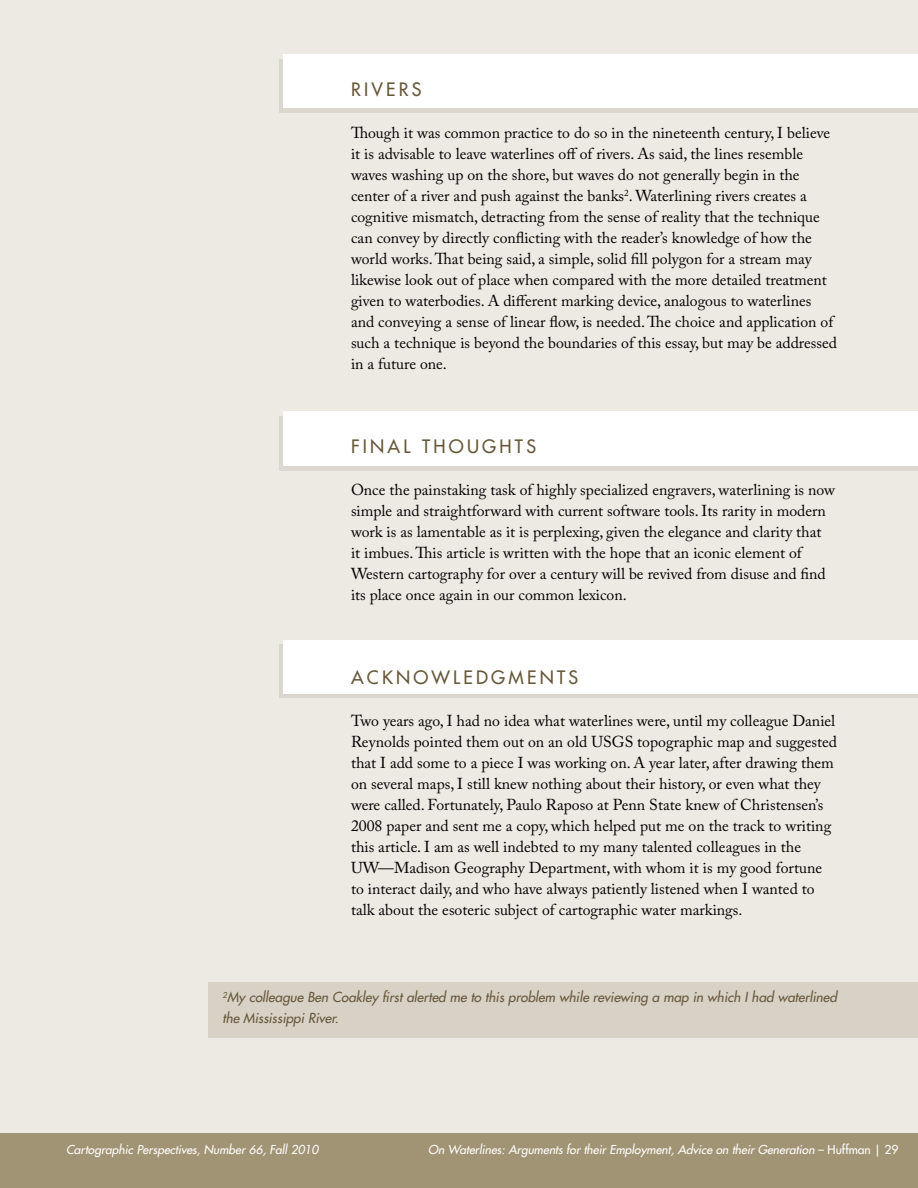
<style>
.page{position:relative;width:918px;height:1188px;background:#fff}
.page>*{position:absolute;margin:0;border:0;box-sizing:border-box;transform-origin:0 0}
.t1{font:500 18px "Futura Std";letter-spacing:.18em;color:#68583a}
.t2{font:15.75px/21px "Adobe Caslon Pro";color:#000}
.t3{font:italic 500 13.5px/21px "Futura Std";color:#68583a}
.t4{font:italic 500 12px "Futura Std";color:#fff}
.s1{font-style:normal}
</style>
<div class="page">
<div style="left:0;top:0;width:918px;height:1136px;background:#edeae3"></div>
<div style="left:0;top:1133px;width:918px;height:55px;background:#a19474"></div>
<div style="left:279px;top:416px;width:639px;height:54px;background:#dcd7ce"></div>
<div style="left:284px;top:412px;width:634px;height:54px;background:#fff"></div>
<div style="left:279px;top:59px;width:639px;height:54px;background:#dcd7ce"></div>
<div style="left:284px;top:54px;width:634px;height:54px;background:#fff"></div>
<div style="left:279px;top:644px;width:639px;height:54px;background:#dcd7ce"></div>
<div style="left:284px;top:640px;width:634px;height:54px;background:#fff"></div>
<div style="left:208px;top:982px;width:710px;height:55px;background:#d7d1c6"></div>
<p class="t1" style="left:351px;top:78px;width:71px">RI VE RS</p>
<p class="t2" style="left:351px;top:122px;width:488px">Though it was common practice to do so in the nineteenth century, I believe it is advisable to leave waterlines off of rivers. As said, the lines resemble waves washing up on the shore, but waves do not generally begin in the center of a river and push against the banks<sup>2</sup>. Waterlining rivers creates a cognitive mismatch, detracting from the sense of reality that the technique can convey by directly conflicting with the reader’s knowledge of how the world works. That being said, a simple, solid fill polygon for a stream may likewise look out of place when compared with the more detailed treatment given to waterbodies. A different marking device, analogous to waterlines and conveying a sense of linear flow, is needed. The choice and application of such a technique is beyond the boundaries of this essay, but may be addressed in a future one.</p>
<p class="t1" style="left:351px;top:435px;width:187px">FI NA L TH OUGH TS</p>
<p class="t2" style="left:351px;top:479px;width:486px">Once the painstaking task of highly specialized engravers, waterlining is now simple and straightforward with current software tools. Its rarity in modern work is as lamentable as it is perplexing, given the elegance and clarity that<br>it imbues. This article is written with the hope that an iconic element of Western cartography for over a century will be revived from disuse and find its place once again in our common lexicon.</p>
<p class="t1" style="left:351px;top:666px;width:203px">ACKNO WLEDGMENTS</p>
<p class="t2" style="left:351px;top:710px;width:487px">Two years ago, I had no idea what waterlines were, until my colleague Daniel Reynolds pointed them out on an old USGS topographic map and suggested that I add some to a piece I was working on. A year later, after drawing them on several maps, I still knew nothing about their history, or even what they were called. Fortunately, Paulo Raposo at Penn State knew of Christensen’s 2008 paper and sent me a copy, which helped put me on the track to writing this article. I am as well indebted to my many talented colleagues in the UW—Madison Geography Department, with whom it is my good fortune to interact daily, and who have always patiently listened when I wanted to talk about the esoteric subject of cartographic water markings.</p>
<p class="t3" style="left:222px;top:987px;width:617px"><sup>2</sup>My colleague Ben Coakley first alerted me to this problem while reviewing a map in which I had waterlined the Mississippi River.</p>
<p class="t4" style="left:66px;top:1142px;width:254px">Cartographic Perspectives, Number 66, Fall 2010</p>
<p class="t4" style="left:428px;top:1142px;width:472px">On Waterlines: Arguments for their Employment, Advice on their Generation <span class="s1">– HUFFMAN | 29</span></p>
</div>
